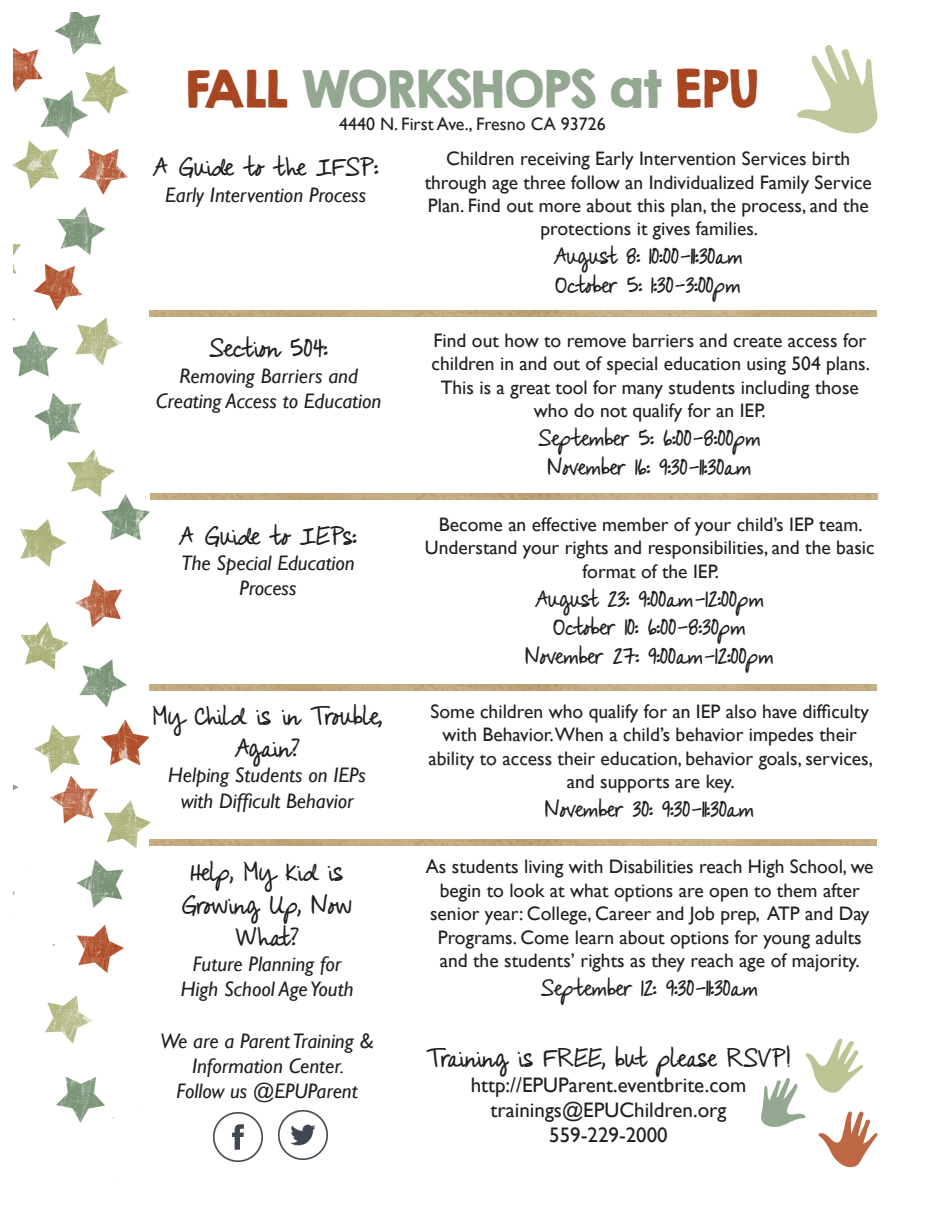
<style>
.page{position:relative;width:945px;height:1215px;background:#fff}
.page>*{position:absolute;margin:0;border:0;box-sizing:border-box;transform-origin:0 0}
.t1{font:46.5px "KG Second Chances Solid";color:#93a791}
.t2{font:700 27px/32.4px "KG You Wont Bring Me Down";color:#231f20;text-align:center}
.t3{font:700 24px "KG You Wont Bring Me Down";color:#231f20}
.t4{font:italic 21px/25.2px "Gill Sans";color:#231f20;text-align:center}
.t5{font:21px "Gill Sans";color:#231f20}
.t6{font:19.5px/23.4px "Gill Sans";color:#231f20;text-align:center}
.t7{font:18px "Gill Sans";color:#231f20}
.s1{color:#a74621}
</style>
<div class="page">
<img style="left:14px;top:12px;width:138px;height:1166px">
<svg style="left:797px;top:45px;width:81px;height:89px"></svg>
<svg style="left:761px;top:1038px;width:117px;height:130px"></svg>
<div style="left:114px;top:1105px;width:45px;height:49px;background:#fff"></div>
<svg style="left:119px;top:448px;width:52px;height:52px"></svg>
<svg style="left:104px;top:372px;width:48px;height:64px"></svg>
<div style="left:0;top:1039px;width:53px;height:176px;background:#fff"></div>
<div style="left:0;top:570px;width:32px;height:57px;background:#fff"></div>
<div style="left:0;top:678px;width:38px;height:57px;background:#fff"></div>
<div style="left:0;top:447px;width:38px;height:58px;background:#fff"></div>
<img style="left:279px;top:1110px;width:49px;height:49px">
<img style="left:214px;top:1112px;width:49px;height:49px">
<div style="left:4px;top:919px;width:49px;height:57px;background:#fff"></div>
<div style="left:1px;top:813px;width:49px;height:57px;background:#fff"></div>
<img style="left:149px;top:311px;width:727px;height:5px">
<img style="left:151px;top:494px;width:727px;height:6px">
<img style="left:149px;top:685px;width:727px;height:6px">
<img style="left:149px;top:840px;width:727px;height:6px">
<p class="t1" style="left:186px;top:60px;width:574px"><span class="s1">FALL</span> WORKSHOPS at <span class="s1">EPU</span></p>
<p class="t7" style="left:339px;top:114px;width:268px">4440 N. First Ave., Fresno CA 93726</p>
<p class="t2" style="left:153px;top:151px;width:227px">A Guide to the IFSP:</p>
<p class="t4" style="left:165px;top:182px;width:202px">Early Intervention Process</p>
<p class="t2" style="left:209px;top:332px;width:120px">Section 504:</p>
<p class="t4" style="left:156px;top:363px;width:227px">Removing Barriers and<br>Creating Access to Education</p>
<p class="t2" style="left:179px;top:519px;width:179px">A Guide to IEPs:</p>
<p class="t4" style="left:181px;top:551px;width:175px">The Special Education<br>Process</p>
<p class="t2" style="left:152px;top:699px;width:231px">My Child is in Trouble,<br>Again?</p>
<p class="t4" style="left:168px;top:763px;width:199px">Helping Students on IEPs with Difficult Behavior</p>
<p class="t2" style="left:191px;top:856px;width:154px">Help, My Kid is</p>
<p class="t2" style="left:182px;top:888px;width:172px">Growing Up, Now<br>What?</p>
<p class="t4" style="left:193px;top:952px;width:150px">Future Planning for</p>
<p class="t4" style="left:181px;top:977px;width:174px">High School Age Youth</p>
<p class="t4" style="left:160px;top:1028px;width:215px">We are a Parent Training &amp;<br>Information Center.</p>
<p class="t4" style="left:177px;top:1079px;width:183px">Follow us @EPUParent</p>
<p class="t6" style="left:425px;top:147px;width:449px">Children receiving Early Intervention Services birth through age three follow an Individualized Family Service Plan. Find out more about this plan, the process, and the protections it gives families.</p>
<p class="t3" style="left:554px;top:242px;width:191px">August 8: 10:00-11:30am</p>
<p class="t3" style="left:555px;top:271px;width:187px">October 5: 1:30-3:00pm</p>
<p class="t6" style="left:432px;top:329px;width:440px">Find out how to remove barriers and create access for children in and out of special education using 504 plans.<br>This is a great tool for many students including those who do not qualify for an IEP.</p>
<p class="t3" style="left:539px;top:423px;width:224px">September 5: 6:00-8:00pm</p>
<p class="t3" style="left:548px;top:452px;width:205px">November 16: 9:30-11:30am</p>
<p class="t6" style="left:425px;top:513px;width:451px">Become an effective member of your child’s IEP team.<br>Understand your rights and responsibilities, and the basic format of the IEP.</p>
<p class="t3" style="left:535px;top:584px;width:231px">August 23: 9:00am-12:00pm</p>
<p class="t3" style="left:553px;top:613px;width:194px">October 10: 6:00-8:30pm</p>
<p class="t3" style="left:525px;top:642px;width:250px">November 27: 9:00am-12:00pm</p>
<p class="t6" style="left:428px;top:700px;width:446px">Some children who qualify for an IEP also have difficulty with Behavior.When a child’s behavior impedes their ability to access their education, behavior goals, services, and supports are key.</p>
<p class="t3" style="left:545px;top:795px;width:211px">November 30: 9:30-11:30am</p>
<p class="t6" style="left:426px;top:856px;width:449px">As students living with Disabilities reach High School, we begin to look at what options are open to them after senior year: College, Career and Job prep, ATP and Day Programs. Come learn about options for young adults and the students’ rights as they reach age of majority.</p>
<p class="t3" style="left:541px;top:973px;width:218px">September 12: 9:30-11:30am</p>
<p class="t2" style="left:426px;top:1041px;width:366px">Training is FREE, but please RSVP!</p>
<p class="t5" style="left:471px;top:1072px;width:277px">http://EPUParent.eventbrite.com</p>
<p class="t5" style="left:491px;top:1098px;width:238px">trainings@EPUChildren.org</p>
<p class="t5" style="left:549px;top:1123px;width:120px">559-229-2000</p>
</div>
